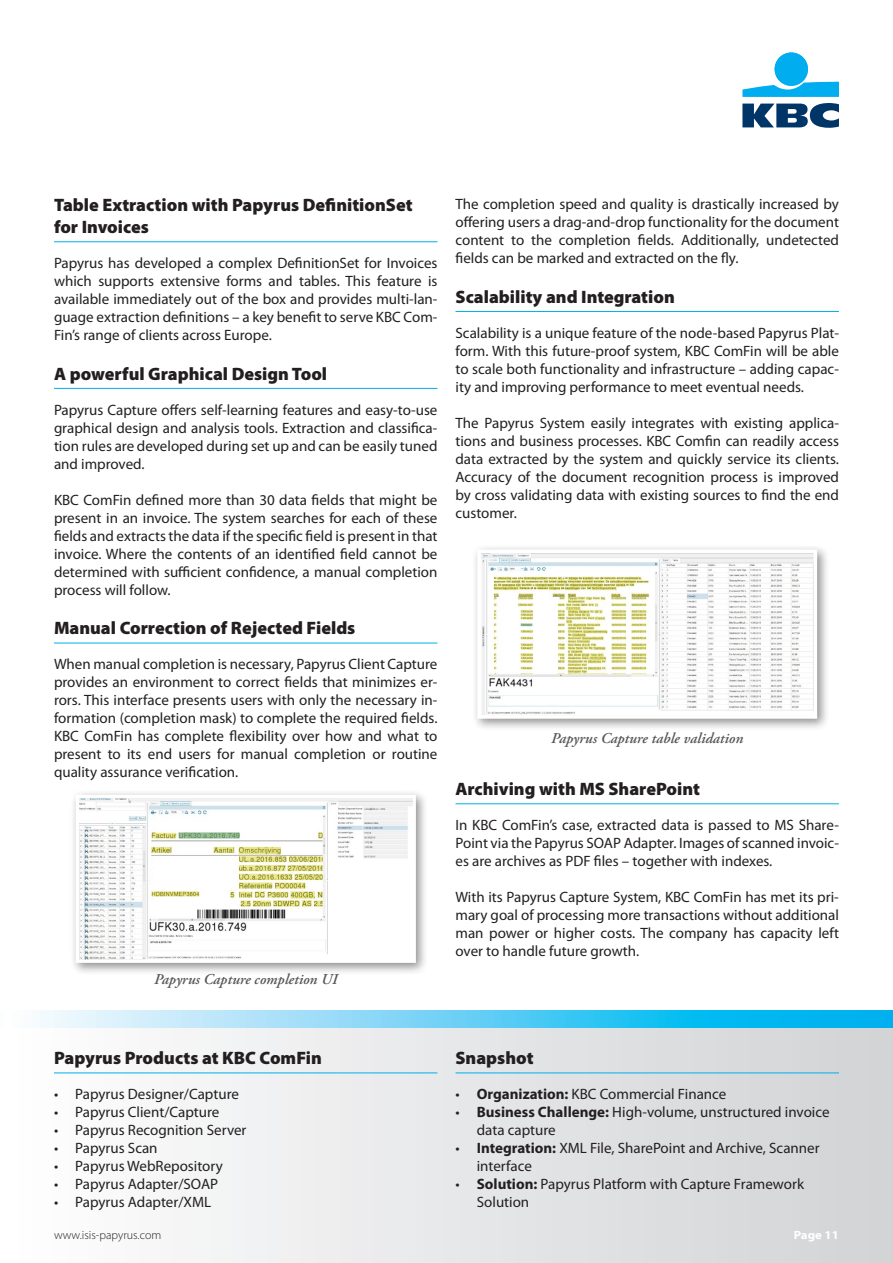
<style>
.page{position:relative;width:893px;height:1263px;background:#fff}
.page>*{position:absolute;margin:0;border:0;box-sizing:border-box;transform-origin:0 0}
.t1{font:900 18px/21.6px "Myriad Pro";color:#231f20}
.t2{font:15px/18px "Myriad Pro";color:#231f20;text-align:justify}
.t3{font:italic 600 15px "Adobe Garamond Pro";color:#57585a}
.t4{font:300 12px "Myriad Pro";color:#231f20}
.t5{font:700 semi-expanded 12px "Myriad Pro";color:#fff}
.s1{font-weight:700}
</style>
<div class="page">
<div style="left:0;top:1028px;width:893px;height:235px;background:linear-gradient(to right,#fefeff,#d1d2d5)"></div>
<hr style="left:54px;top:241px;width:383px;height:1px;background:#00aeef">
<hr style="left:54px;top:388px;width:383px;height:1px;background:#00aeef">
<hr style="left:54px;top:643px;width:383px;height:1px;background:#00aeef">
<hr style="left:455px;top:311px;width:384px;height:1px;background:#00aeef">
<hr style="left:455px;top:803px;width:384px;height:1px;background:#00aeef">
<hr style="left:54px;top:1072px;width:383px;height:1px;background:#00aeef">
<hr style="left:455px;top:1072px;width:384px;height:1px;background:#00aeef">
<div style="left:70px;top:789px;width:358px;height:186px;background:#231f20;opacity:.5"></div>
<svg style="left:74px;top:793px;width:343px;height:171px"></svg>
<div style="left:471px;top:543px;width:358px;height:188px;background:#231f20;opacity:.5"></div>
<svg style="left:475px;top:548px;width:344px;height:172px"></svg>
<svg style="left:742px;top:82px;width:97px;height:15px"></svg>
<svg style="left:742px;top:103px;width:97px;height:25px"></svg>
<div style="left:775px;top:53px;width:33px;height:33px;background:#00aeef;border-radius:50%"></div>
<svg style="left:40px;top:1011px;width:853px;height:17px;background:#66d0f5"></svg>
<p class="t1" style="left:54px;top:195px;width:360px">Table Extraction with Papyrus DefinitionSet for Invoices</p>
<p class="t2" style="left:54px;top:254px;width:385px">Papyrus has developed a complex DefinitionSet for Invoices which supports extensive forms and tables. This feature is available immediately out of the box and provides multi-lan&shy;guage extraction definitions – a key benefit to serve KBC Com-Fin’s range of clients across Europe.</p>
<p class="t1" style="left:54px;top:363px;width:275px">A powerful Graphical Design Tool</p>
<p class="t2" style="left:54px;top:401px;width:385px">Papyrus Capture offers self-learning features and easy-to-use graphical design and analysis tools. Extraction and classifica&shy;tion rules are developed during set up and can be easily tuned and improved.</p>
<p class="t2" style="left:54px;top:491px;width:385px">KBC ComFin defined more than 30 data fields that might be present in an invoice. The system searches for each of these fields and extracts the data if the specific field is present in that invoice. Where the contents of an identified field cannot be determined with sufficient confidence, a manual completion process will follow.</p>
<p class="t1" style="left:54px;top:617px;width:303px">Manual Correction of Rejected Fields</p>
<p class="t2" style="left:54px;top:655px;width:385px">When manual completion is necessary, Papyrus Client Capture provides an environment to correct fields that minimizes er&shy;rors. This interface presents users with only the necessary in&shy;formation (completion mask) to complete the required fields.<br>KBC ComFin has complete flexibility over how and what to present to its end users for manual completion or routine quality assurance verification.</p>
<p class="t3" style="left:154px;top:971px;width:185px">Papyrus Capture completion UI</p>
<p class="t2" style="left:455px;top:195px;width:385px">The completion speed and quality is drastically increased by offering users a drag-and-drop functionality for the document content to the completion fields. Additionally, undetected fields can be marked and extracted on the fly.</p>
<p class="t1" style="left:455px;top:286px;width:221px">Scalability and Integration</p>
<p class="t2" style="left:455px;top:324px;width:385px">Scalability is a unique feature of the node-based Papyrus Plat&shy;form. With this future-proof system, KBC ComFin will be able to scale both functionality and infrastructure – adding capac&shy;ity and improving performance to meet eventual needs.</p>
<p class="t2" style="left:455px;top:414px;width:385px">The Papyrus System easily integrates with existing applica&shy;tions and business processes. KBC Comfin can readily access data extracted by the system and quickly service its clients.<br>Accuracy of the document recognition process is improved by cross validating data with existing sources to find the end customer.</p>
<p class="t3" style="left:551px;top:729px;width:194px">Papyrus Capture table validation</p>
<p class="t1" style="left:455px;top:778px;width:246px">Archiving with MS SharePoint</p>
<p class="t2" style="left:455px;top:816px;width:385px">In KBC ComFin’s case, extracted data is passed to MS Share-Point via the Papyrus SOAP Adapter. Images of scanned invoic&shy;es are archives as PDF files – together with indexes.</p>
<p class="t2" style="left:455px;top:888px;width:385px">With its Papyrus Capture System, KBC ComFin has met its pri&shy;mary goal of processing more transactions without additional man power or higher costs. The company has capacity left over to handle future growth.</p>
<p class="t1" style="left:54px;top:1047px;width:269px">Papyrus Products at KBC ComFin</p>
<p class="t2" style="left:54px;top:1085px;width:186px">• Papyrus Designer/Capture</p>
<p class="t2" style="left:54px;top:1103px;width:167px">• Papyrus Client/Capture</p>
<p class="t2" style="left:54px;top:1121px;width:194px">• Papyrus Recognition Server</p>
<p class="t2" style="left:54px;top:1139px;width:105px">• Papyrus Scan</p>
<p class="t2" style="left:54px;top:1157px;width:170px">• Papyrus WebRepository</p>
<p class="t2" style="left:54px;top:1175px;width:166px">• Papyrus Adapter/SOAP</p>
<p class="t2" style="left:54px;top:1193px;width:159px">• Papyrus Adapter/XML</p>
<p class="t1" style="left:455px;top:1047px;width:80px">Snapshot</p>
<p class="t2" style="left:455px;top:1085px;width:272px">• <span class="s1">Organization:</span> KBC Commercial Finance</p>
<p class="t2" style="left:477px;top:1103px;width:354px;text-indent:-21px">• <span class="s1">Business Challenge:</span> High-volume, unstructured invoice data capture</p>
<p class="t2" style="left:477px;top:1139px;width:344px;text-indent:-21px">• <span class="s1">Integration:</span> XML File, SharePoint and Archive, Scanner interface</p>
<p class="t2" style="left:477px;top:1175px;width:329px;text-indent:-21px">• <span class="s1">Solution:</span> Papyrus Platform with Capture Framework<br>Solution</p>
<p class="t4" style="left:54px;top:1228px;width:109px">www.isis-papyrus.com</p>
<p class="t5" style="left:794px;top:1228px;width:47px">Page 11</p>
</div>
